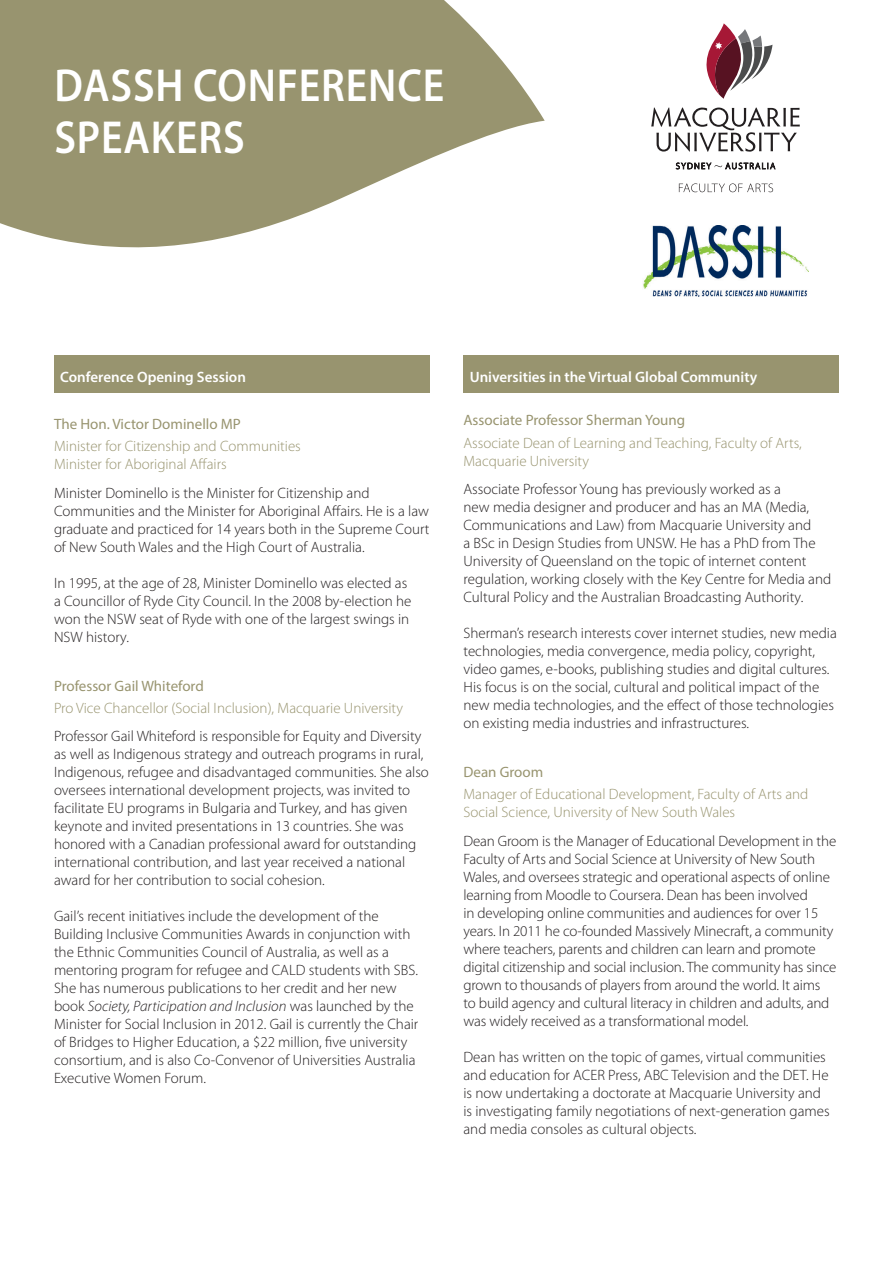
<style>
.page{position:relative;width:893px;height:1263px;background:#fff}
.page>*{position:absolute;margin:0;border:0;box-sizing:border-box;transform-origin:0 0}
.t1{font:600 46.5px/52.5px "Myriad Pro";letter-spacing:.02em;color:#fff;scale:.9 1}
.t2{font:300 15px/18px "Myriad Pro";color:#231f20}
.t3{font:300 15px/18px "Myriad Pro";color:#98946f}
.t4{font:15px "Myriad Pro";color:#98946f}
.t5{font:600 15px "Myriad Pro";color:#fff}
.s1{font-style:italic}
</style>
<div class="page">
<svg style="left:0;top:0;width:545px;height:248px;fill:#98946f"></svg>
<div style="left:463px;top:355px;width:376px;height:37px;background:#98946f"></div>
<div style="left:54px;top:355px;width:375px;height:37px;background:#98946f"></div>
<img style="left:643px;top:226px;width:165px;height:70px">
<svg style="left:651px;top:108px;width:149px;height:44px"></svg>
<svg style="left:706px;top:23px;width:66px;height:76px"></svg>
<svg style="left:679px;top:183px;width:94px;height:9px"></svg>
<svg style="left:676px;top:163px;width:99px;height:6px"></svg>
<p class="t1" style="left:54px;top:58px;width:435px">DASSH CONFERENCE<br>SPEAKERS</p>
<p class="t5" style="left:60px;top:368px;width:187px">Conference Opening Session</p>
<p class="t4" style="left:54px;top:415px;width:188px">The Hon. Victor Dominello MP</p>
<p class="t3" style="left:54px;top:437px;width:248px">Minister for Citizenship and Communities<br>Minister for Aboriginal Affairs</p>
<p class="t2" style="left:54px;top:484px;width:377px">Minister Dominello is the Minister for Citizenship and Communities and the Minister for Aboriginal Affairs. He is a law graduate and practiced for 14 years both in the Supreme Court of New South Wales and the High Court of Australia.</p>
<p class="t2" style="left:54px;top:574px;width:359px">In 1995, at the age of 28, Minister Dominello was elected as a Councillor of Ryde City Council. In the 2008 by-election he won the NSW seat of Ryde with one of the largest swings in NSW history.</p>
<p class="t4" style="left:54px;top:676px;width:151px">Professor Gail Whiteford</p>
<p class="t3" style="left:54px;top:699px;width:351px">Pro Vice Chancellor (Social Inclusion), Macquarie University</p>
<p class="t2" style="left:54px;top:727px;width:376px">Professor Gail Whiteford is responsible for Equity and Diversity as well as Indigenous strategy and outreach programs in rural, Indigenous, refugee and disadvantaged communities. She also oversees international development projects, was invited to facilitate EU programs in Bulgaria and Turkey, and has given keynote and invited presentations in 13 countries. She was honored with a Canadian professional award for outstanding international contribution, and last year received a national award for her contribution to social cohesion.</p>
<p class="t2" style="left:54px;top:907px;width:326px">Gail’s recent initiatives include the development of the</p>
<p class="t2" style="left:54px;top:925px;width:366px">Building Inclusive Communities Awards in conjunction with the Ethnic Communities Council of Australia, as well as a mentoring program for refugee and CALD students with SBS.<br>She has numerous publications to her credit and her new book <span class="s1">Society, Participation and Inclusion</span> was launched by the Minister for Social Inclusion in 2012. Gail is currently the Chair of Bridges to Higher Education, a $22 million, five university consortium, and is also Co-Convenor of Universities Australia Executive Women Forum.</p>
<p class="t5" style="left:470px;top:368px;width:289px">Universities in the Virtual Global Community</p>
<p class="t4" style="left:463px;top:411px;width:223px">Associate Professor Sherman Young</p>
<p class="t3" style="left:463px;top:433px;width:340px">Associate Dean of Learning and Teaching, Faculty of Arts,<br>Macquarie University</p>
<p class="t2" style="left:463px;top:480px;width:369px">Associate Professor Young has previously worked as a<br>new media designer and producer and has an MA (Media, Communications and Law) from Macquarie University and<br>a BSc in Design Studies from UNSW. He has a PhD from The University of Queensland on the topic of internet content regulation, working closely with the Key Centre for Media and Cultural Policy and the Australian Broadcasting Authority.</p>
<p class="t2" style="left:463px;top:624px;width:375px">Sherman’s research interests cover internet studies, new media technologies, media convergence, media policy, copyright, video games, e-books, publishing studies and digital cultures.<br>His focus is on the social, cultural and political impact of the new media technologies, and the effect of those technologies on existing media industries and infrastructures.</p>
<p class="t4" style="left:463px;top:763px;width:81px">Dean Groom</p>
<p class="t3" style="left:463px;top:785px;width:346px">Manager of Educational Development, Faculty of Arts and<br>Social Science, University of New South Wales</p>
<p class="t2" style="left:463px;top:832px;width:374px">Dean Groom is the Manager of Educational Development in the Faculty of Arts and Social Science at University of New South Wales, and oversees strategic and operational aspects of online learning from Moodle to Coursera. Dean has been involved<br>in developing online communities and audiences for over 15 years. In 2011 he co-founded Massively Minecraft, a community where teachers, parents and children can learn and promote digital citizenship and social inclusion. The community has since grown to thousands of players from around the world. It aims to build agency and cultural literacy in children and adults, and was widely received as a transformational model.</p>
<p class="t2" style="left:463px;top:1048px;width:368px">Dean has written on the topic of games, virtual communities and education for ACER Press, ABC Television and the DET. He is now undertaking a doctorate at Macquarie University and is investigating family negotiations of next-generation games and media consoles as cultural objects.</p>
</div>
